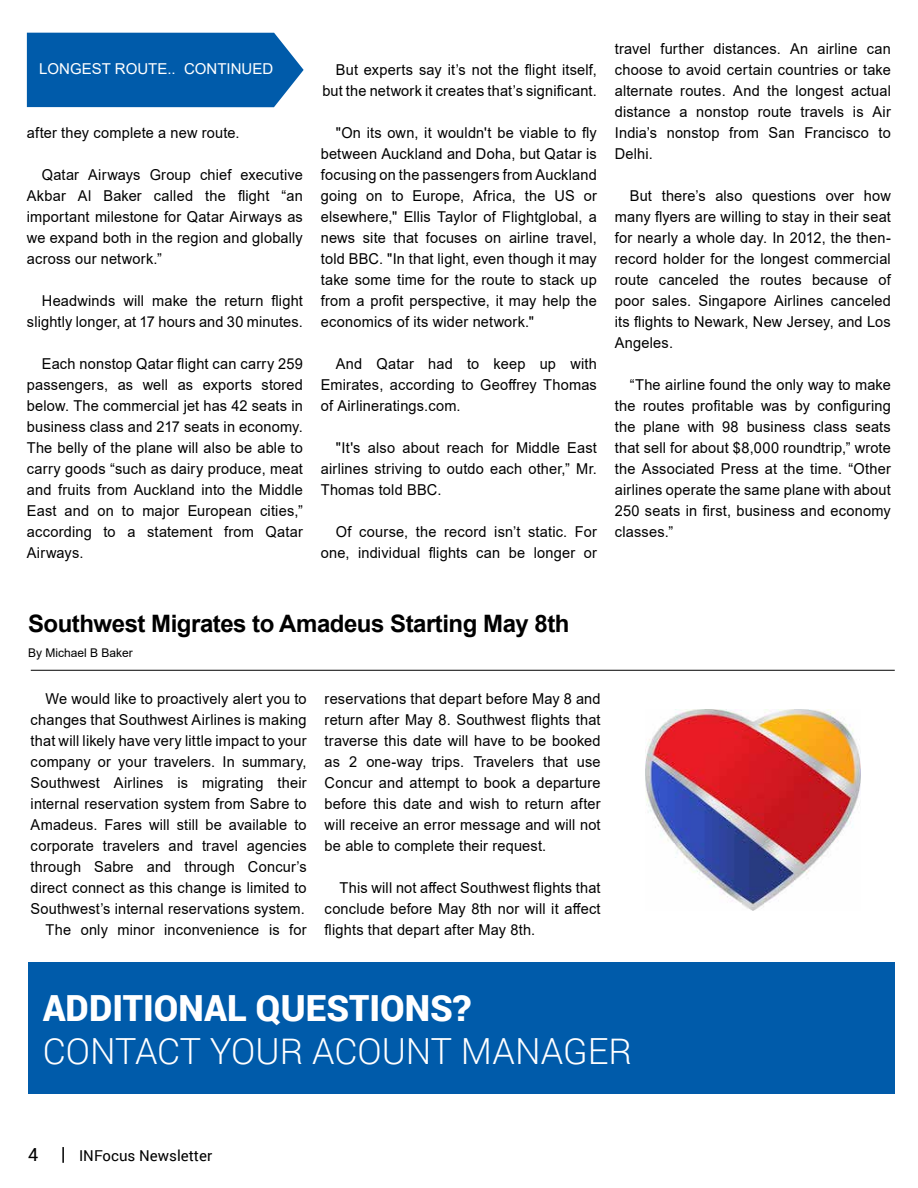
<style>
.page{position:relative;width:918px;height:1188px;background:#fff}
.page>*{position:absolute;margin:0;border:0;box-sizing:border-box;transform-origin:0 0}
.t1{font:300 36px "Roboto";color:#fff}
.t2{font:900 36px "Roboto";color:#fff}
.t3{font:700 24px "Arial";letter-spacing:-.02em;color:#000}
.t4{font:18px "Roboto";color:#000}
.t5{font:15px/21px "Arial";letter-spacing:.015em;color:#000;text-align:justify}
.t6{font:15px "Arial";color:#fff}
.t7{font:15px "Roboto";color:#000}
.t8{font:12px "Arial";color:#000}
</style>
<div class="page">
<svg style="left:62px;top:1147px;width:2px;height:16px"></svg>
<div style="left:27px;top:33px;width:277px;height:74px;background:#005baa"></div>
<hr style="left:31px;top:670px;width:864px;height:1px;background:#000">
<div style="left:28px;top:962px;width:867px;height:131px;background:#005baa"></div>
<img style="left:646px;top:710px;width:214px;height:200px">
<p class="t6" style="left:39px;top:58px;width:235px">LONGEST ROUTE.. CONTINUED</p>
<p class="t5" style="left:27px;top:122px;width:214px">after they complete a new route.</p>
<p class="t5" style="left:27px;top:164px;width:278px;text-indent:15px">Qatar Airways Group chief executive Akbar Al Baker called the flight “an important milestone for Qatar Airways as we expand both in the region and globally across our network.”</p>
<p class="t5" style="left:27px;top:290px;width:278px;text-align:right">Headwinds will make the return flight slightly longer, at 17 hours and 30 minutes.</p>
<p class="t5" style="left:27px;top:353px;width:278px;text-indent:15px">Each nonstop Qatar flight can carry 259 passengers, as well as exports stored below. The commercial jet has 42 seats in business class and 217 seats in economy.<br>The belly of the plane will also be able to carry goods “such as dairy produce, meat and fruits from Auckland into the Middle East and on to major European cities,” according to a statement from Qatar Airways.</p>
<p class="t5" style="left:322px;top:59px;width:276px;text-align:right">But experts say it’s not the flight itself, but the network it creates that’s significant.</p>
<p class="t5" style="left:321px;top:122px;width:278px;text-indent:15px">"On its own, it wouldn't be viable to fly between Auckland and Doha, but Qatar is focusing on the passengers from Auckland going on to Europe, Africa, the US or elsewhere," Ellis Taylor of Flightglobal, a news site that focuses on airline travel, told BBC. "In that light, even though it may take some time for the route to stack up from a profit perspective, it may help the economics of its wider network."</p>
<p class="t5" style="left:321px;top:353px;width:278px;text-indent:15px">And Qatar had to keep up with Emirates, according to Geoffrey Thomas of Airlineratings.com.</p>
<p class="t5" style="left:321px;top:437px;width:278px;text-indent:15px">"It's also about reach for Middle East airlines striving to outdo each other,” Mr.<br>Thomas told BBC.</p>
<p class="t5" style="left:321px;top:521px;width:278px;text-align:right">Of course, the record isn’t static. For one, individual flights can be longer or</p>
<p class="t5" style="left:615px;top:38px;width:278px">travel further distances. An airline can choose to avoid certain countries or take alternate routes. And the longest actual distance a nonstop route travels is Air India’s nonstop from San Francisco to Delhi.</p>
<p class="t5" style="left:615px;top:185px;width:278px;text-indent:15px">But there’s also questions over how many flyers are willing to stay in their seat for nearly a whole day. In 2012, the then&shy;record holder for the longest commercial route canceled the routes because of poor sales. Singapore Airlines canceled its flights to Newark, New Jersey, and Los Angeles.</p>
<p class="t5" style="left:615px;top:374px;width:278px;text-indent:15px">“The airline found the only way to make the routes profitable was by configuring the plane with 98 business class seats that sell for about $8,000 roundtrip,” wrote the Associated Press at the time. “Other airlines operate the same plane with about 250 seats in first, business and economy classes.”</p>
<h2 class="t3" style="left:28px;top:606px;width:543px">Southwest Migrates to Amadeus Starting May 8th</h2>
<p class="t8" style="left:28px;top:645px;width:106px">By Michael B Baker</p>
<p class="t5" style="left:31px;top:688px;width:278px;text-align:right">We would like to proactively alert you to changes that Southwest Airlines is making that will likely have very little impact to your company or your travelers. In summary, Southwest Airlines is migrating their internal reservation system from Sabre to Amadeus. Fares will still be available to corporate travelers and travel agencies through Sabre and through Concur’s direct connect as this change is limited to Southwest’s internal reservations system.<br>The only minor inconvenience is for</p>
<p class="t5" style="left:325px;top:688px;width:278px">reservations that depart before May 8 and return after May 8. Southwest flights that traverse this date will have to be booked as 2 one-way trips. Travelers that use Concur and attempt to book a departure before this date and wish to return after will receive an error message and will not be able to complete their request.</p>
<p class="t5" style="left:325px;top:877px;width:278px;text-indent:15px">This will not affect Southwest flights that conclude before May 8th nor will it affect flights that depart after May 8th.</p>
<h1 class="t2" style="left:43px;top:983px;width:430px">ADDITIONAL QUESTIONS?</h1>
<h1 class="t1" style="left:43px;top:1026px;width:591px">CONTACT YOUR ACOUNT MANAGER</h1>
<p class="t4" style="left:28px;top:1142px;width:12px">4</p>
<p class="t7" style="left:79px;top:1145px;width:135px">INFocus Newsletter</p>
</div>
